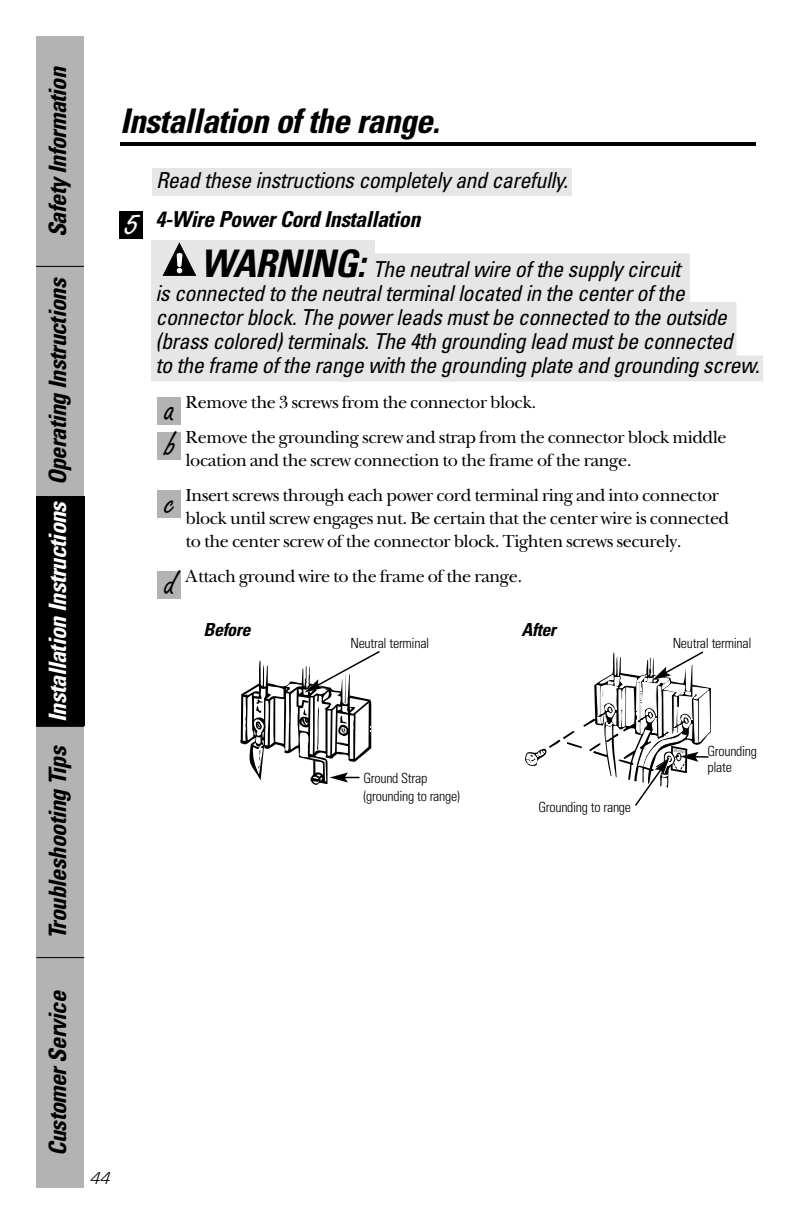
<style>
.page{position:relative;width:792px;height:1224px;background:#fff}
.page>*{position:absolute;margin:0;border:0;box-sizing:border-box;transform-origin:0 0}
.t1{font:38px "Freestyle Script";color:#000}
.t2{font:38px "Freestyle Script";color:#fff}
.t3{font:italic 700 condensed 34px "Univers";color:#000}
.t4{font:italic 700 condensed 24px "Univers";letter-spacing:-.02em;color:#000}
.t5{font:italic 700 condensed 24px "Univers";letter-spacing:-.02em;color:#fff}
.t6{font:italic condensed 22px/24px "Univers";color:#000}
.t7{font:italic 700 condensed 22px "Univers";color:#000}
.t8{font:18px/35px "N Baskerville";letter-spacing:-.025em;color:#000}
.t9{font:italic 700 condensed 18px "Univers";color:#000}
.t10{font:18px "U46";color:#000}
.t11{font:300 condensed 14px/18px "Univers";letter-spacing:-.02em;color:#000}
.s1{font-weight:700;font-size:38px}
</style>
<div class="page">
<svg style="left:151px;top:240px;width:612px;height:142px;background:#e9e9e9"></svg>
<div style="left:158px;top:571px;width:24px;height:28px;background:#b3b3b3"></div>
<div style="left:158px;top:490px;width:24px;height:28px;background:#b3b3b3"></div>
<div style="left:158px;top:432px;width:24px;height:28px;background:#b3b3b3"></div>
<div style="left:158px;top:397px;width:24px;height:28px;background:#b3b3b3"></div>
<svg style="left:162px;top:241px;width:35px;height:36px"></svg>
<hr style="left:120px;top:142px;width:636px;height:4px;background:#000">
<div style="left:36px;top:266px;width:48px;height:231px;background:#b3b3b3"></div>
<div style="left:36px;top:497px;width:48px;height:229px;background:#000"></div>
<div style="left:36px;top:36px;width:48px;height:230px;background:#b3b3b3"></div>
<div style="left:36px;top:727px;width:48px;height:231px;background:#b3b3b3"></div>
<div style="left:36px;top:958px;width:48px;height:230px;background:#b3b3b3"></div>
<hr style="left:36px;top:726px;width:48px;height:1px;background:#000">
<hr style="left:36px;top:957px;width:48px;height:1px;background:#000">
<hr style="left:36px;top:496px;width:48px;height:1px;background:#000">
<hr style="left:36px;top:266px;width:48px;height:1px;background:#000">
<div style="left:152px;top:168px;width:420px;height:28px;background:#e6e6e6"></div>
<div style="left:120px;top:212px;width:24px;height:28px;background:#000"></div>
<svg style="left:240px;top:651px;width:140px;height:134px"></svg>
<svg style="left:525px;top:651px;width:186px;height:155px"></svg>
<h3 class="t4" style="left:49px;top:237px;width:177px;rotate:-90deg">Safety Information</h3>
<h3 class="t4" style="left:49px;top:485px;width:213px;rotate:-90deg">Operating Instructions</h3>
<h3 class="t5" style="left:49px;top:722px;width:226px;rotate:-90deg">Installation Instructions</h3>
<h3 class="t4" style="left:49px;top:939px;width:199px;rotate:-90deg">Troubleshooting Tips</h3>
<h2 class="t3" style="left:120px;top:108px;width:328px">Installation of the range.</h2>
<h1 class="t2" style="left:125px;top:210px;width:14px">5</h1>
<p class="t6" style="left:156px;top:170px;width:418px">Read these instructions completely and carefully.</p>
<p class="t7" style="left:156px;top:211px;width:271px">4-Wire PowerCord Installation</p>
<p class="t6" style="left:156px;top:260px;width:610px;text-indent:45px"><span class="s1">WARNING:</span>The neutralwire of the supply circuit<br>is connected to the neutralterminallocated in the centerof the connectorblock.The powerleads mustbe connected to the outside (brass colored)terminals.The 4th grounding lead mustbe connected<br>to the frame of the range with the grounding plate and grounding screw.</p>
<p class="t8" style="left:186px;top:387px;width:543px">Remove the 3 screws from the connector block.<br>Remove the grounding screw and strap from the connector block middle</p>
<p class="t8" style="left:186px;top:445px;width:535px">location and the screw connection to the frame of the range.<br>Insert screws through each power cord terminal ring and into connector</p>
<p class="t8" style="left:186px;top:509px;width:545px;line-height:23px">block until screw engages nut. Be certain that the center wire is connected to the center screw of the connector block. Tighten screws securely.</p>
<p class="t8" style="left:186px;top:561px;width:338px">Attach ground wire to the frame of the range.</p>
<h1 class="t1" style="left:164px;top:396px;width:12px">a</h1>
<h1 class="t1" style="left:164px;top:431px;width:13px">b</h1>
<h1 class="t1" style="left:164px;top:489px;width:12px">c</h1>
<h1 class="t1" style="left:164px;top:570px;width:12px">d</h1>
<p class="t9" style="left:204px;top:623px;width:52px">Before</p>
<p class="t9" style="left:522px;top:623px;width:40px">After</p>
<p class="t11" style="left:350px;top:635px;width:80px">Neutral terminal</p>
<p class="t11" style="left:673px;top:635px;width:80px">Neutral terminal</p>
<p class="t11" style="left:364px;top:770px;width:98px">Ground Strap (grounding to range)</p>
<p class="t11" style="left:539px;top:799px;width:94px">Grounding to range</p>
<p class="t11" style="left:708px;top:745px;width:51px;line-height:16px">Grounding plate</p>
<h3 class="t4" style="left:49px;top:1156px;width:171px;rotate:-90deg">CustomerService</h3>
<p class="t10" style="left:90px;top:1172px;width:22px">44</p>
</div>
